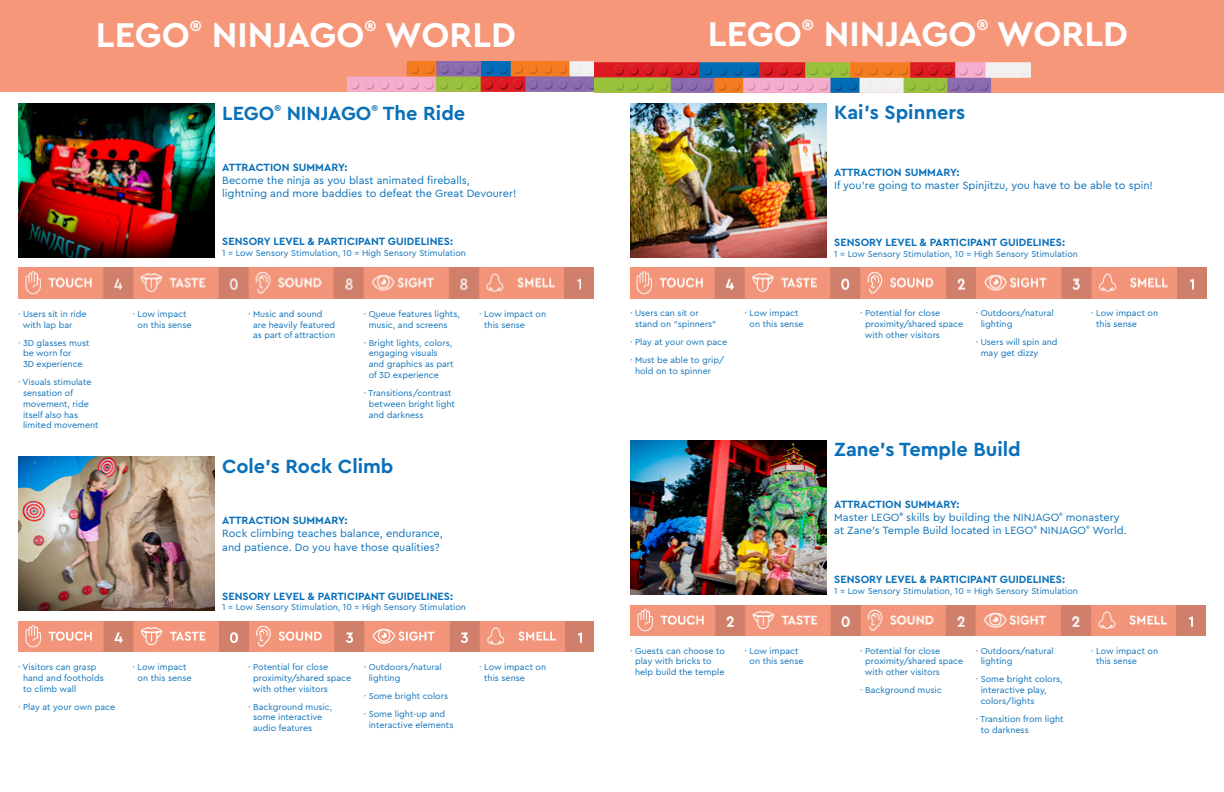
<style>
.page{position:relative;width:1224px;height:792px;background:#fff}
.page>*{position:absolute;margin:0;border:0;box-sizing:border-box;transform-origin:0 0}
.t1{font:700 36px "Cera Pro";color:#fff}
.t2{font:700 20px "Cera Pro";color:#0a70b9}
.t3{font:11px "Cera Pro";color:#0a70b9}
.t4{font:700 11px "Cera Pro";color:#0a70b9}
.t5{font:9px/10.8px "Cera Pro";color:#0a70b9}
</style>
<div class="page">
<img style="left:18px;top:622px;width:576px;height:30px">
<img style="left:18px;top:268px;width:576px;height:30px">
<div style="left:0;top:0;width:630px;height:92px;background:#f6977a"></div>
<img style="left:18px;top:103px;width:197px;height:154px">
<img style="left:18px;top:457px;width:197px;height:154px">
<img style="left:347px;top:62px;width:247px;height:30px">
<img style="left:630px;top:605px;width:576px;height:31px">
<img style="left:630px;top:268px;width:576px;height:30px">
<div style="left:594px;top:0;width:630px;height:92px;background:#f6977a"></div>
<img style="left:594px;top:62px;width:437px;height:30px">
<img style="left:630px;top:103px;width:197px;height:154px">
<img style="left:630px;top:440px;width:197px;height:154px">
<p class="t1" style="left:96px;top:11px;width:422px">LEGO<sup>®</sup> NINJAGO<sup>®</sup> WORLD</p>
<p class="t2" style="left:222px;top:100px;width:245px">LEGO<sup>®</sup> NINJAGO<sup>®</sup> The Ride</p>
<p class="t4" style="left:222px;top:160px;width:127px">ATTRACTION SUMMARY:</p>
<p class="t3" style="left:222px;top:173px;width:249px">Become the ninja as you blast animated fireballs,</p>
<p class="t3" style="left:222px;top:186px;width:296px">lightning and more baddies to defeat the Great Devourer!</p>
<p class="t4" style="left:222px;top:234px;width:232px">SENSORY LEVEL &amp; PARTICIPANT GUIDELINES:</p>
<p class="t5" style="left:222px;top:247px;width:245px">1 = Low Sensory Stimulation, 10 = High Sensory Stimulation</p>
<p class="t5" style="left:18px;top:308px;width:70px">· Users sit in ride</p>
<p class="t5" style="left:23px;top:319px;width:51px">with lap bar</p>
<p class="t5" style="left:18px;top:337px;width:73px">· 3D glasses must</p>
<p class="t5" style="left:23px;top:348px;width:50px">be worn for</p>
<p class="t5" style="left:23px;top:358px;width:61px">3D experience</p>
<p class="t5" style="left:18px;top:376px;width:75px">· Visuals stimulate</p>
<p class="t5" style="left:23px;top:387px;width:52px">sensation of</p>
<p class="t5" style="left:23px;top:398px;width:67px">movement, ride</p>
<p class="t5" style="left:23px;top:409px;width:57px">itself also has</p>
<p class="t5" style="left:23px;top:420px;width:77px">limited movement</p>
<p class="t5" style="left:133px;top:308px;width:55px">· Low impact</p>
<p class="t5" style="left:138px;top:319px;width:55px">on this sense</p>
<p class="t5" style="left:248px;top:308px;width:76px">· Music and sound</p>
<p class="t5" style="left:253px;top:319px;width:84px">are heavily featured</p>
<p class="t5" style="left:253px;top:330px;width:83px">as part of attraction</p>
<p class="t5" style="left:364px;top:308px;width:98px">· Queue features lights,</p>
<p class="t5" style="left:369px;top:319px;width:80px">music, and screens</p>
<p class="t5" style="left:369px;top:337px;width:85px;text-indent:-5px">· Bright lights, colors, engaging visuals</p>
<p class="t5" style="left:369px;top:358px;width:86px">and graphics as part</p>
<p class="t5" style="left:369px;top:369px;width:72px">of 3D experience</p>
<p class="t5" style="left:364px;top:387px;width:93px;text-align:center">· Transitions/contrast between bright light</p>
<p class="t5" style="left:369px;top:409px;width:56px">and darkness</p>
<p class="t2" style="left:222px;top:453px;width:173px">Cole’s Rock Climb</p>
<p class="t5" style="left:479px;top:308px;width:69px">· Low impact on</p>
<p class="t5" style="left:484px;top:319px;width:42px">this sense</p>
<p class="t4" style="left:222px;top:513px;width:127px">ATTRACTION SUMMARY:</p>
<p class="t3" style="left:222px;top:526px;width:222px">Rock climbing teaches balance, endurance,</p>
<p class="t3" style="left:222px;top:540px;width:219px">and patience. Do you have those qualities?</p>
<p class="t4" style="left:222px;top:589px;width:232px">SENSORY LEVEL &amp; PARTICIPANT GUIDELINES:</p>
<p class="t5" style="left:222px;top:602px;width:245px">1 = Low Sensory Stimulation, 10 = High Sensory Stimulation</p>
<p class="t5" style="left:18px;top:661px;width:80px">· Visitors can grasp</p>
<p class="t5" style="left:23px;top:672px;width:82px">hand and footholds</p>
<p class="t5" style="left:23px;top:683px;width:55px">to climb wall</p>
<p class="t5" style="left:18px;top:701px;width:99px">· Play at your own pace</p>
<p class="t5" style="left:133px;top:661px;width:55px">· Low impact</p>
<p class="t5" style="left:138px;top:672px;width:55px">on this sense</p>
<p class="t5" style="left:253px;top:661px;width:100px;text-indent:-5px">· Potential for close proximity/shared space with other visitors</p>
<p class="t5" style="left:248px;top:701px;width:86px;text-align:center">· Background music, some interactive</p>
<p class="t5" style="left:253px;top:722px;width:61px">audio features</p>
<p class="t5" style="left:369px;top:661px;width:74px;text-indent:-5px">· Outdoors/natural lighting</p>
<p class="t5" style="left:364px;top:690px;width:86px">· Some bright colors</p>
<p class="t5" style="left:364px;top:708px;width:83px">· Some light-up and</p>
<p class="t5" style="left:369px;top:719px;width:86px">interactive elements</p>
<p class="t5" style="left:479px;top:661px;width:69px">· Low impact on</p>
<p class="t5" style="left:484px;top:672px;width:42px">this sense</p>
<p class="t1" style="left:708px;top:10px;width:422px">LEGO<sup>®</sup> NINJAGO<sup>®</sup> WORLD</p>
<p class="t2" style="left:834px;top:99px;width:133px">Kai’s Spinners</p>
<p class="t4" style="left:834px;top:165px;width:127px">ATTRACTION SUMMARY:</p>
<p class="t3" style="left:834px;top:178px;width:320px">If you’re going to master Spinjitzu, you have to be able to spin!</p>
<p class="t4" style="left:834px;top:235px;width:232px">SENSORY LEVEL &amp; PARTICIPANT GUIDELINES:</p>
<p class="t5" style="left:834px;top:248px;width:245px">1 = Low Sensory Stimulation, 10 = High Sensory Stimulation</p>
<p class="t5" style="left:630px;top:308px;width:70px">· Users can sit or</p>
<p class="t5" style="left:635px;top:318px;width:83px">stand on “spinners”</p>
<p class="t5" style="left:630px;top:336px;width:99px">· Play at your own pace</p>
<p class="t5" style="left:635px;top:354px;width:91px;text-indent:-5px">· Must be able to grip/ hold on to spinner</p>
<p class="t5" style="left:981px;top:308px;width:74px;text-indent:-5px">· Outdoors/natural lighting</p>
<p class="t5" style="left:976px;top:336px;width:83px">· Users will spin and</p>
<p class="t5" style="left:981px;top:347px;width:59px">may get dizzy</p>
<p class="t5" style="left:745px;top:308px;width:55px">· Low impact</p>
<p class="t5" style="left:750px;top:318px;width:55px">on this sense</p>
<p class="t5" style="left:865px;top:308px;width:100px;text-indent:-5px">· Potential for close proximity/shared space with other visitors</p>
<p class="t5" style="left:1091px;top:308px;width:69px">· Low impact on</p>
<p class="t5" style="left:1096px;top:318px;width:42px">this sense</p>
<p class="t2" style="left:834px;top:436px;width:188px">Zane’s Temple Build</p>
<p class="t4" style="left:834px;top:497px;width:127px">ATTRACTION SUMMARY:</p>
<p class="t3" style="left:834px;top:510px;width:287px">Master LEGO<sup>®</sup> skills by building the NINJAGO<sup>®</sup> monastery</p>
<p class="t3" style="left:834px;top:523px;width:294px">at Zane’s Temple Build located in LEGO<sup>®</sup> NINJAGO<sup>®</sup> World.</p>
<p class="t4" style="left:834px;top:572px;width:232px">SENSORY LEVEL &amp; PARTICIPANT GUIDELINES:</p>
<p class="t5" style="left:834px;top:585px;width:245px">1 = Low Sensory Stimulation, 10 = High Sensory Stimulation</p>
<p class="t5" style="left:750px;top:655px;width:55px">on this sense</p>
<p class="t5" style="left:865px;top:645px;width:100px;text-indent:-5px">· Potential for close proximity/shared space with other visitors</p>
<p class="t5" style="left:860px;top:684px;width:83px">· Background music</p>
<p class="t5" style="left:635px;top:645px;width:91px;text-indent:-5px">· Guests can choose to play with bricks to help build the temple</p>
<p class="t5" style="left:745px;top:645px;width:55px">· Low impact</p>
<p class="t5" style="left:981px;top:645px;width:74px;text-indent:-5px">· Outdoors/natural lighting</p>
<p class="t5" style="left:981px;top:673px;width:83px;text-indent:-5px">· Some bright colors, interactive play,</p>
<p class="t5" style="left:981px;top:695px;width:55px">colors/lights</p>
<p class="t5" style="left:976px;top:713px;width:89px">· Transition from light</p>
<p class="t5" style="left:981px;top:724px;width:50px">to darkness</p>
<p class="t5" style="left:1091px;top:645px;width:69px">· Low impact on</p>
<p class="t5" style="left:1096px;top:655px;width:42px">this sense</p>
</div>
